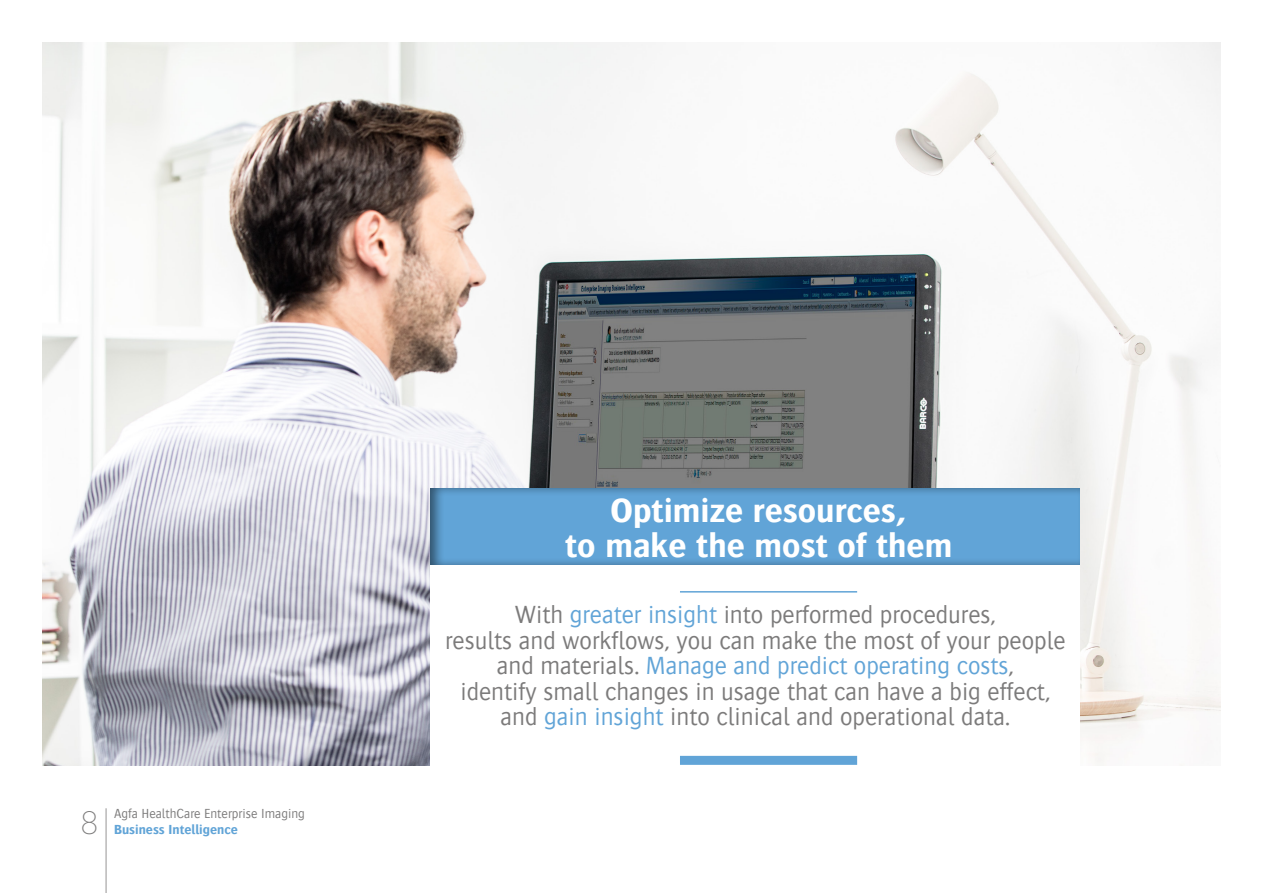
<style>
.page{position:relative;width:1263px;height:893px;background:#fff}
.page>*{position:absolute;margin:0;border:0;box-sizing:border-box;transform-origin:0 0}
.t1{font:700 34.5px/34.5px "Bosis For Agfa";color:#fff;text-align:center}
.t2{font:200 32.4px "Gotham Narrow";color:#7c7b7b}
.t3{font:300 25.5px/25.5px "Bosis For Agfa";color:#7c7b7b;text-align:center}
.t4{font:300 13.5px "Bosis For Agfa";color:#7c7b7b}
.t5{font:700 13.5px "Bosis For Agfa";color:#61a4d7}
.s1{color:#61a4d7}
</style>
<div class="page">
<hr style="left:105px;top:808px;width:2px;height:85px;background:#b9b8b8">
<img style="left:43px;top:43px;width:1177px;height:722px">
<div style="left:418px;top:476px;width:675px;height:92px;background:#000;opacity:.5"></div>
<div style="left:431px;top:565px;width:649px;height:243px;background:#fff"></div>
<div style="left:680px;top:756px;width:177px;height:9px;background:#61a4d7"></div>
<hr style="left:680px;top:591px;width:177px;height:2px;background:#61a4d7">
<p class="t2" style="left:81px;top:803px;width:19px">8</p>
<p class="t4" style="left:114px;top:806px;width:192px">Agfa HealthCare Enterprise Imaging</p>
<p class="t5" style="left:114px;top:822px;width:125px">Business Intelligence</p>
<h1 class="t1" style="left:565px;top:493px;width:389px">Optimize resources,<br>to make the most of them</h1>
<p class="t3" style="left:445px;top:602px;width:622px">With <span class="s1">greater insight</span> into performed procedures,<br>results and workflows, you can make the most of your people and materials. <span class="s1">Manage and predict operating costs</span>,<br>identify small changes in usage that can have a big effect, and <span class="s1">gain insight</span> into clinical and operational data.</p>
</div>
